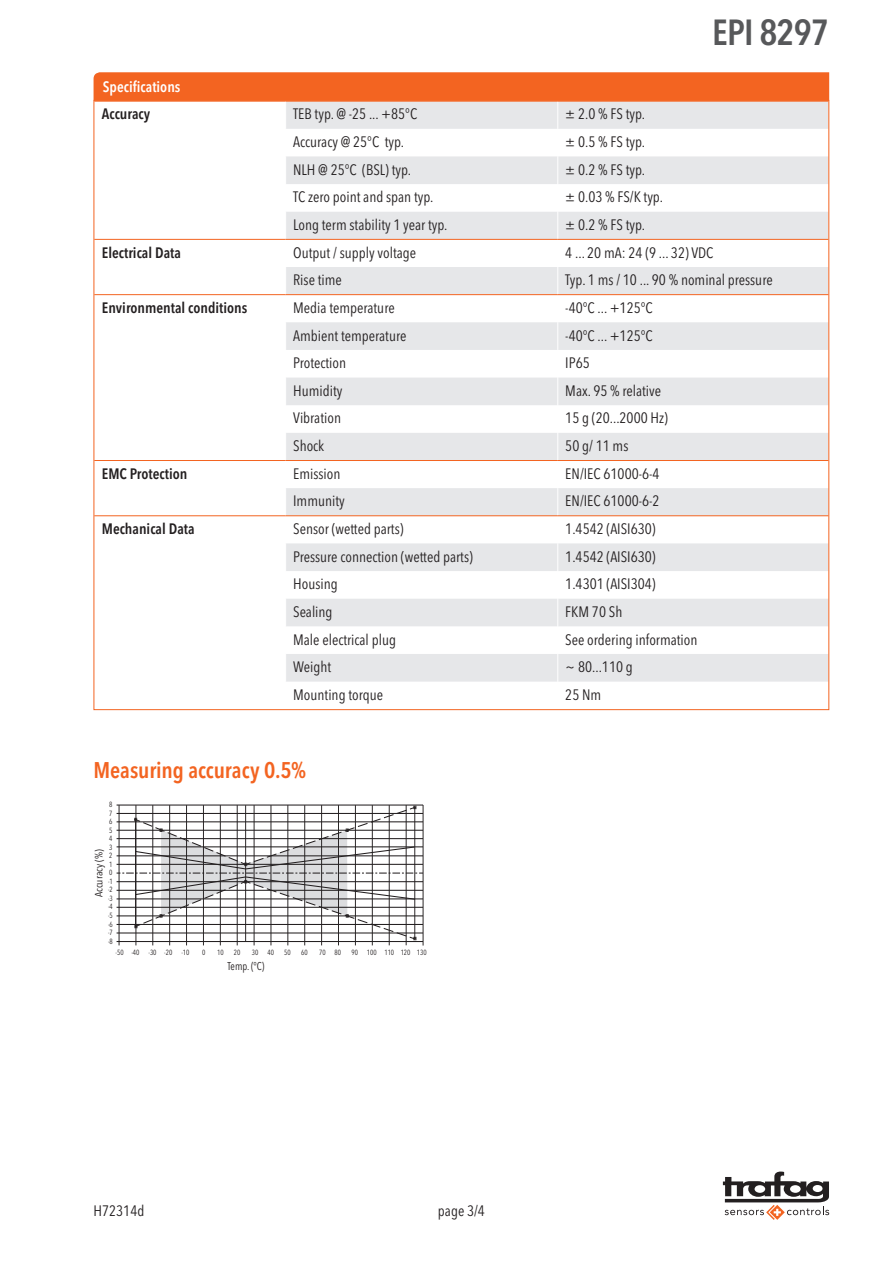
<style>
.page{position:relative;width:893px;height:1263px;background:#fff}
.page>*{position:absolute;margin:0;border:0;box-sizing:border-box;transform-origin:0 0}
.t1{font:600 condensed 36px "Avenir Next LT Pro";letter-spacing:-.02em;color:#57585a}
.t2{font:600 condensed 22.5px "Avenir Next LT Pro";color:#f36421}
.t3{font:condensed 15px "Avenir Next LT Pro";color:#231f20}
.t4{font:600 condensed 15px "Avenir Next LT Pro";color:#231f20}
.t5{font:600 condensed 15px "Avenir Next LT Pro";color:#fff}
.t6{font:condensed 11.25px "Avenir Next LT Pro";color:#231f20;scale:.93 1}
.t7{font:condensed 10.35px "Avenir Next LT Pro";color:#231f20;scale:1.08 1}
.t8{font:condensed 7.5px/8.6px "Avenir Next LT Pro";color:#231f20;text-align:justify;scale:.93 1}
</style>
<div class="page">
<svg style="left:723px;top:1171px;width:106px;height:49px"></svg>
<svg style="left:94px;top:72px;width:735px;height:610px"></svg>
<hr style="left:94px;top:239px;width:192px;height:1px;background:#f36421">
<hr style="left:286px;top:239px;width:272px;height:1px;background:#f36421">
<hr style="left:558px;top:239px;width:270px;height:1px;background:#f36421">
<hr style="left:94px;top:294px;width:192px;height:1px;background:#f36421">
<hr style="left:286px;top:294px;width:272px;height:1px;background:#f36421">
<hr style="left:558px;top:294px;width:270px;height:1px;background:#f36421">
<hr style="left:94px;top:460px;width:192px;height:1px;background:#f36421">
<hr style="left:286px;top:460px;width:272px;height:1px;background:#f36421">
<hr style="left:558px;top:460px;width:270px;height:1px;background:#f36421">
<hr style="left:94px;top:515px;width:192px;height:1px;background:#f36421">
<hr style="left:286px;top:515px;width:272px;height:1px;background:#f36421">
<hr style="left:558px;top:515px;width:270px;height:1px;background:#f36421">
<hr style="left:117px;top:941px;width:306px;height:1px;background:#231f20">
<hr style="left:117px;top:805px;width:306px;height:1px;background:#231f20">
<hr style="left:153px;top:805px;width:1px;height:140px;background:#231f20">
<hr style="left:169px;top:805px;width:1px;height:140px;background:#231f20">
<hr style="left:136px;top:805px;width:1px;height:140px;background:#231f20">
<hr style="left:119px;top:805px;width:1px;height:140px;background:#231f20">
<hr style="left:186px;top:805px;width:1px;height:140px;background:#231f20">
<hr style="left:203px;top:805px;width:1px;height:140px;background:#231f20">
<hr style="left:220px;top:805px;width:1px;height:140px;background:#231f20">
<hr style="left:237px;top:805px;width:1px;height:140px;background:#231f20">
<hr style="left:254px;top:805px;width:1px;height:140px;background:#231f20">
<hr style="left:271px;top:805px;width:1px;height:140px;background:#231f20">
<hr style="left:288px;top:805px;width:1px;height:140px;background:#231f20">
<hr style="left:304px;top:805px;width:1px;height:140px;background:#231f20">
<hr style="left:321px;top:805px;width:1px;height:140px;background:#231f20">
<hr style="left:338px;top:805px;width:1px;height:140px;background:#231f20">
<hr style="left:355px;top:805px;width:1px;height:140px;background:#231f20">
<hr style="left:372px;top:805px;width:1px;height:140px;background:#231f20">
<hr style="left:389px;top:805px;width:1px;height:140px;background:#231f20">
<hr style="left:406px;top:805px;width:1px;height:140px;background:#231f20">
<hr style="left:423px;top:805px;width:1px;height:140px;background:#231f20">
<hr style="left:245px;top:805px;width:1px;height:136px;background:#231f20">
<svg style="left:117px;top:806px;width:306px;height:134px"></svg>
<h1 class="t1" style="left:712px;top:10px;width:118px">EPI 8297</h1>
<p class="t5" style="left:103px;top:78px;width:79px">Specifications</p>
<p class="t4" style="left:102px;top:105px;width:50px">Accuracy</p>
<p class="t3" style="left:293px;top:105px;width:126px">TEB typ. @ -25 ... +85°C</p>
<p class="t3" style="left:565px;top:105px;width:81px">± 2.0 % FS typ.</p>
<p class="t3" style="left:293px;top:133px;width:113px">Accuracy @ 25°C typ.</p>
<p class="t3" style="left:565px;top:133px;width:81px">± 0.5 % FS typ.</p>
<p class="t3" style="left:293px;top:160px;width:120px">NLH @ 25°C (BSL) typ.</p>
<p class="t3" style="left:565px;top:160px;width:81px">± 0.2 % FS typ.</p>
<p class="t3" style="left:293px;top:188px;width:142px">TC zero point and span typ.</p>
<p class="t3" style="left:565px;top:188px;width:99px">± 0.03 % FS/K typ.</p>
<p class="t3" style="left:293px;top:216px;width:156px">Long term stability 1 year typ.</p>
<p class="t3" style="left:565px;top:216px;width:81px">± 0.2 % FS typ.</p>
<p class="t4" style="left:102px;top:243px;width:81px">Electrical Data</p>
<p class="t3" style="left:293px;top:243px;width:124px">Output / supply voltage</p>
<p class="t3" style="left:565px;top:243px;width:150px">4 ... 20 mA: 24 (9 ... 32) VDC</p>
<p class="t3" style="left:293px;top:271px;width:50px">Rise time</p>
<p class="t3" style="left:565px;top:271px;width:209px">Typ. 1 ms / 10 ... 90 % nominal pressure</p>
<p class="t4" style="left:102px;top:298px;width:147px">Environmental conditions</p>
<p class="t3" style="left:293px;top:299px;width:103px">Media temperature</p>
<p class="t3" style="left:565px;top:299px;width:89px">-40°C ... +125°C</p>
<p class="t3" style="left:293px;top:326px;width:115px">Ambient temperature</p>
<p class="t3" style="left:565px;top:326px;width:89px">-40°C ... +125°C</p>
<p class="t3" style="left:293px;top:354px;width:54px">Protection</p>
<p class="t3" style="left:565px;top:354px;width:26px">IP65</p>
<p class="t3" style="left:293px;top:381px;width:51px">Humidity</p>
<p class="t3" style="left:565px;top:381px;width:97px">M ax. 95 % relative</p>
<p class="t3" style="left:293px;top:409px;width:49px">Vibration</p>
<p class="t3" style="left:565px;top:409px;width:104px">15 g (20...2000 Hz)</p>
<p class="t3" style="left:293px;top:437px;width:33px">Shock</p>
<p class="t3" style="left:565px;top:437px;width:65px">50 g/ 11 ms</p>
<p class="t4" style="left:102px;top:464px;width:87px">EMC Protection</p>
<p class="t3" style="left:293px;top:464px;width:49px">Emission</p>
<p class="t3" style="left:565px;top:464px;width:96px">EN/IEC 61000-6-4</p>
<p class="t3" style="left:293px;top:492px;width:53px">Immunity</p>
<p class="t3" style="left:565px;top:492px;width:96px">EN/IEC 61000-6-2</p>
<p class="t4" style="left:102px;top:520px;width:94px">Mechanical Data</p>
<p class="t3" style="left:293px;top:520px;width:112px">Sensor (wetted parts)</p>
<p class="t3" style="left:565px;top:520px;width:92px">1.4542 (AISI630)</p>
<p class="t3" style="left:293px;top:547px;width:181px">Pressure connection (wetted parts)</p>
<p class="t3" style="left:565px;top:547px;width:92px">1.4542 (AISI630)</p>
<p class="t3" style="left:293px;top:575px;width:46px">Housing</p>
<p class="t3" style="left:565px;top:575px;width:92px">1.4301 (AISI304)</p>
<p class="t3" style="left:293px;top:603px;width:41px">Sealing</p>
<p class="t3" style="left:565px;top:603px;width:59px">FKM 70 Sh</p>
<p class="t3" style="left:293px;top:630px;width:104px">Male electrical plug</p>
<p class="t3" style="left:565px;top:630px;width:134px">See ordering information</p>
<p class="t3" style="left:293px;top:658px;width:40px">Weight</p>
<p class="t3" style="left:565px;top:658px;width:69px">~ 80...110 g</p>
<p class="t3" style="left:293px;top:686px;width:92px">Mounting torque</p>
<p class="t3" style="left:565px;top:686px;width:37px">25 Nm</p>
<h2 class="t2" style="left:94px;top:757px;width:214px">Measuring accuracy 0.5%</h2>
<p class="t8" style="left:108px;top:800px;width:7px">8<br>7<br>6<br>5<br>4<br>3<br>2<br>1<br>0 -1 -2 -3 -4 -5 -6 -7 -8</p>
<p class="t7" style="left:93px;top:897px;width:46px;rotate:-90deg">Accuracy (%)</p>
<p class="t8" style="left:116px;top:948px;width:81px">-50 -40 -30 -20 -10</p>
<p class="t8" style="left:202px;top:948px;width:5px">0</p>
<p class="t8" style="left:217px;top:948px;width:9px">10</p>
<p class="t8" style="left:234px;top:948px;width:9px">20</p>
<p class="t8" style="left:252px;top:948px;width:25px">30 40</p>
<p class="t8" style="left:284px;top:948px;width:9px">50</p>
<p class="t8" style="left:301px;top:948px;width:9px">60</p>
<p class="t8" style="left:319px;top:948px;width:25px">70 80</p>
<p class="t8" style="left:351px;top:948px;width:82px">90 100 110 120 130</p>
<p class="t6" style="left:227px;top:959px;width:41px">Temp. (°C)</p>
<p class="t3" style="left:94px;top:1201px;width:52px">H72314d</p>
<p class="t3" style="left:438px;top:1202px;width:48px">page 3/4</p>
</div>
